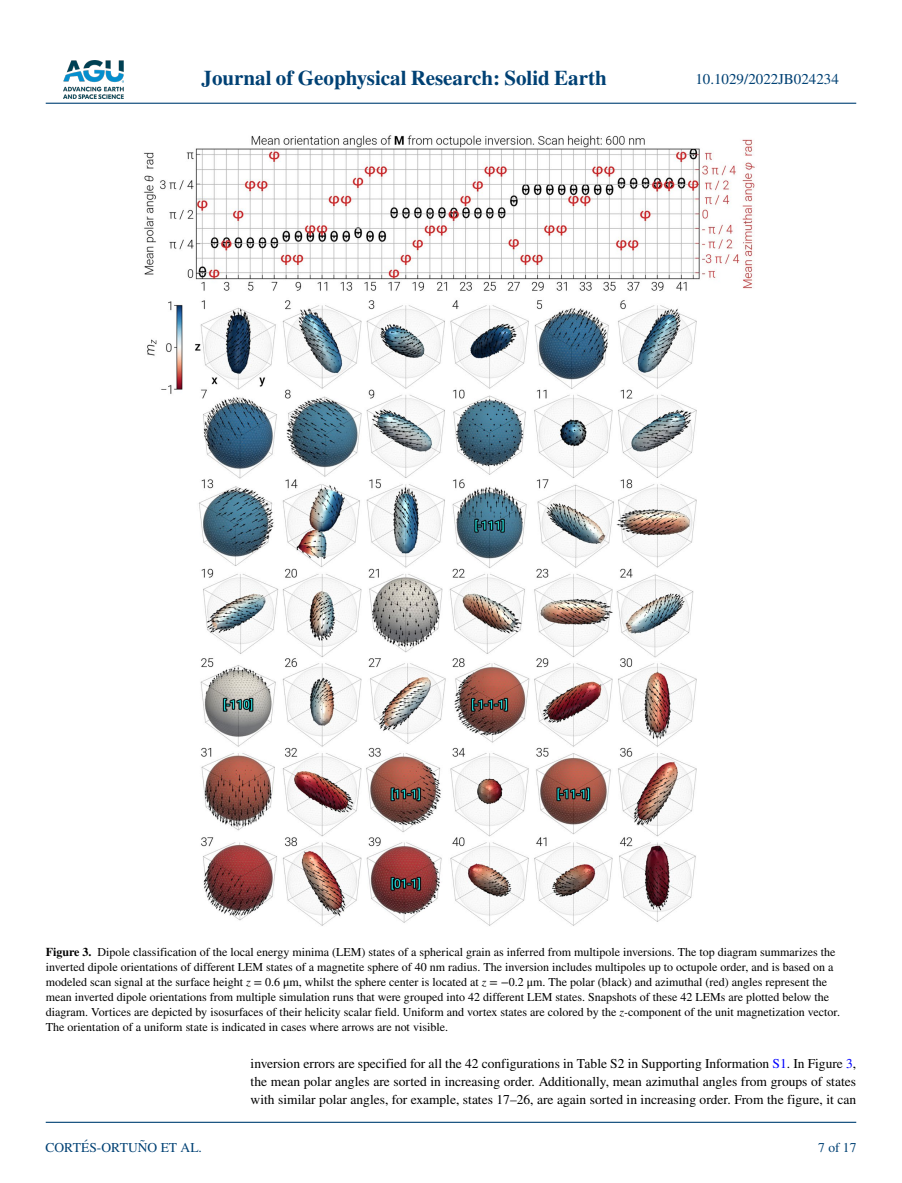
<style>
.page{position:relative;width:902px;height:1183px;background:#fff}
.page>*{position:absolute;margin:0;border:0;box-sizing:border-box;transform-origin:0 0}
.t1{font:700 21px "STIX";color:#004174}
.t2{font:15px "STIX";color:#004174}
.t3{font:13.5px/18px "STIX";color:#000;text-align:justify}
.t4{font:13.5px "STIX";color:#004174}
.t5{font:12px/15px "STIX";color:#000}
.s1{font-weight:700}
.s2{font-style:italic}
.s3{color:#00f}
</style>
<div class="page">
<img style="left:63px;top:60px;width:60px;height:39px">
<hr style="left:46px;top:103px;width:810px;height:1px;background:#004174">
<hr style="left:46px;top:1121px;width:810px;height:1px;background:#004174">
<img style="left:144px;top:135px;width:611px;height:791px">
<h1 class="t1" style="left:201px;top:66px;width:407px">Journal of Geophysical Research: Solid Earth</h1>
<p class="t2" style="left:695px;top:69px;width:145px">10.1029/2022JB024234</p>
<p class="t5" style="left:46px;top:944px;width:795px"><span class="s1">Figure 3.</span> Dipole classification of the local energy minima (LEM) states of a spherical grain as inferred from multipole inversions. The top diagram summarizes the inverted dipole orientations of different LEM states of a magnetite sphere of 40 nm radius. The inversion includes multipoles up to octupole order, and is based on a modeled scan signal at the surface height <span class="s2">z</span> = 0.6 μm, whilst the sphere center is located at <span class="s2">z</span> = −0.2 μm. The polar (black) and azimuthal (red) angles represent the mean inverted dipole orientations from multiple simulation runs that were grouped into 42 different LEM states. Snapshots of these 42 LEMs are plotted below the diagram. Vortices are depicted by isosurfaces of their helicity scalar field. Uniform and vortex states are colored by the <span class="s2">z-</span>component of the unit magnetization vector.<br>The orientation of a uniform state is indicated in cases where arrows are not visible.</p>
<p class="t4" style="left:45px;top:1138px;width:158px">CORTÉS-ORTUÑO ET AL.</p>
<p class="t3" style="left:250px;top:1055px;width:607px">inversion errors are specified for all the 42 configurations in Table S2 in Supporting Information <span class="s3">S1</span>. In Figure <span class="s3">3</span>, the mean polar angles are sorted in increasing order. Additionally, mean azimuthal angles from groups of states with similar polar angles, for example, states 17–26, are again sorted in increasing order. From the figure, it can</p>
<p class="t4" style="left:818px;top:1138px;width:40px">7 of 17</p>
</div>
